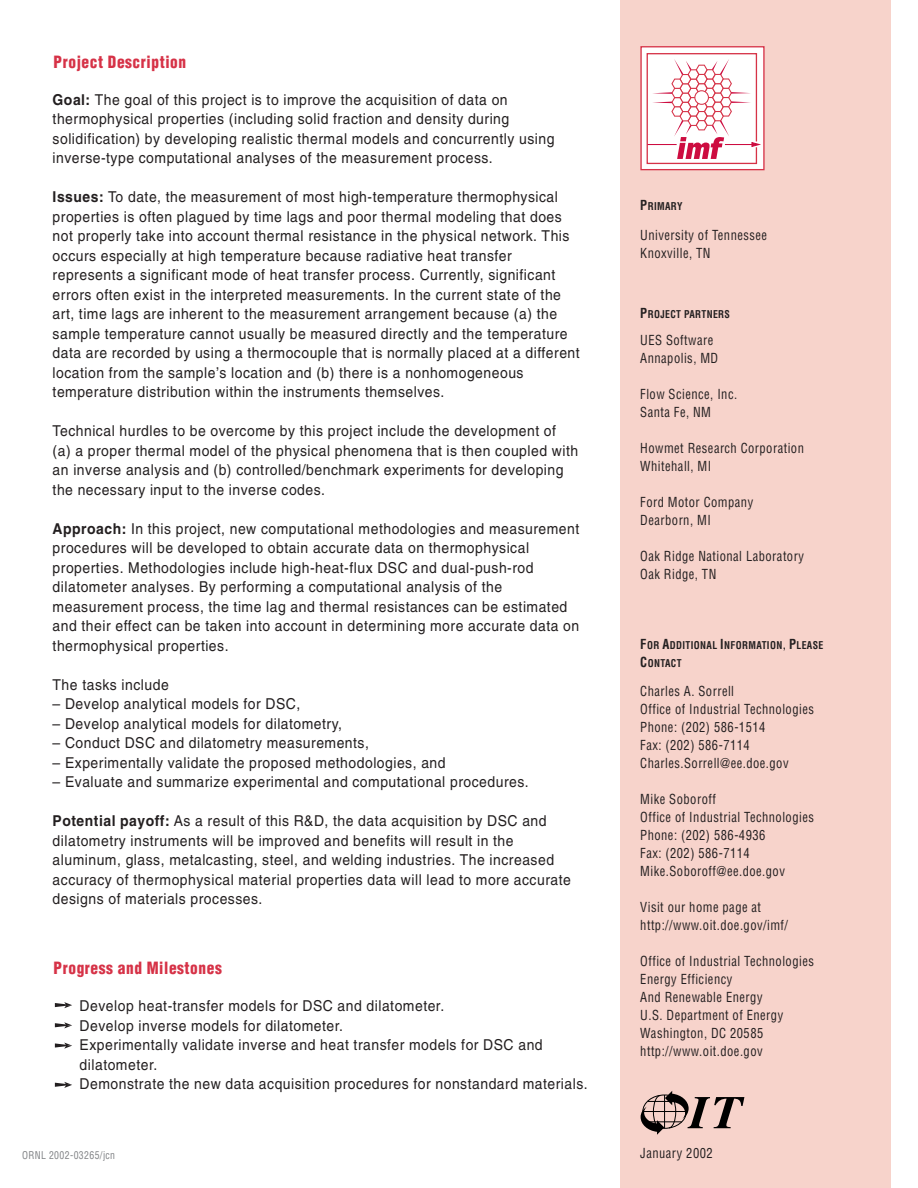
<style>
.page{position:relative;width:918px;height:1188px;background:#fff}
.page>*{position:absolute;margin:0;border:0;box-sizing:border-box;transform-origin:0 0}
.t1{font:900 condensed 16.5px "Helvetica";letter-spacing:.035em;color:#d63247;scale:.93 1}
.t2{font:15px/19.5px "Helvetica";letter-spacing:.035em;color:#231f20;scale:.93 1}
.t3{font:condensed 13.5px/18px "Helvetica";letter-spacing:.035em;color:#231f20;scale:.93 1}
.t4{font:700 condensed 10.5px/18px "Helvetica";letter-spacing:.035em;color:#231f20;scale:.93 1}
.t5{font:condensed 10.5px "Helvetica";letter-spacing:.035em;color:#808285;scale:.93 1}
.s1{font-weight:700}
.s2{font-size:13.5px}
</style>
<div class="page">
<div style="left:621px;top:0;width:270px;height:1188px;background:#f7d3cb"></div>
<div style="left:640px;top:46px;width:125px;height:124px;background:#fff;border:1px solid #d63247"></div>
<svg style="left:646px;top:53px;width:115px;height:112px"></svg>
<svg style="left:694px;top:90px;width:15px;height:15px"></svg>
<svg style="left:641px;top:1091px;width:103px;height:44px"></svg>
<svg style="left:55px;top:1002px;width:17px;height:6px"></svg>
<svg style="left:55px;top:1022px;width:17px;height:6px"></svg>
<svg style="left:55px;top:1043px;width:17px;height:6px"></svg>
<svg style="left:55px;top:1082px;width:17px;height:6px"></svg>
<p class="t1" style="left:54px;top:51px;width:144px">Project Description</p>
<p class="t2" style="left:53px;top:91px;width:541px"><span class="s1">Goal:</span> The goal of this project is to improve the acquisition of data on thermophysical properties (including solid fraction and density during solidification) by developing realistic thermal models and concurrently using inverse-type computational analyses of the measurement process.</p>
<p class="t2" style="left:53px;top:189px;width:568px"><span class="s1">Issues:</span> To date, the measurement of most high-temperature thermophysical properties is often plagued by time lags and poor thermal modeling that does not properly take into account thermal resistance in the physical network. This occurs especially at high temperature because radiative heat transfer represents a significant mode of heat transfer process. Currently, significant errors often exist in the interpreted measurements. In the current state of the art, time lags are inherent to the measurement arrangement because (a) the sample temperature cannot usually be measured directly and the temperature data are recorded by using a thermocouple that is normally placed at a different location from the sample’s location and (b) there is a nonhomogeneous temperature distribution within the instruments themselves.</p>
<p class="t2" style="left:53px;top:423px;width:567px">Technical hurdles to be overcome by this project include the development of<br>(a) a proper thermal model of the physical phenomena that is then coupled with an inverse analysis and (b) controlled/benchmark experiments for developing the necessary input to the inverse codes.</p>
<p class="t2" style="left:53px;top:520px;width:568px"><span class="s1">Approach:</span> In this project, new computational methodologies and measurement procedures will be developed to obtain accurate data on thermophysical properties. Methodologies include high-heat-flux DSC and dual-push-rod dilatometer analyses. By performing a computational analysis of the measurement process, the time lag and thermal resistances can be estimated and their effect can be taken into account in determining more accurate data on thermophysical properties.</p>
<p class="t2" style="left:53px;top:676px;width:126px">The tasks include</p>
<p class="t2" style="left:53px;top:696px;width:268px">– Develop analytical models for DSC,</p>
<p class="t2" style="left:53px;top:715px;width:313px">– Develop analytical models for dilatometry,</p>
<p class="t2" style="left:53px;top:735px;width:342px">– Conduct DSC and dilatometry measurements,</p>
<p class="t2" style="left:53px;top:754px;width:424px">– Experimentally validate the proposed methodologies, and</p>
<p class="t2" style="left:53px;top:774px;width:513px">– Evaluate and summarize experimental and computational procedures.</p>
<p class="t2" style="left:53px;top:813px;width:559px"><span class="s1">Potential payoff:</span> As a result of this R&amp;D, the data acquisition by DSC and dilatometry instruments will be improved and benefits will result in the aluminum, glass, metalcasting, steel, and welding industries. The increased accuracy of thermophysical material properties data will lead to more accurate designs of materials processes.</p>
<p class="t1" style="left:54px;top:957px;width:182px">Progress and Milestones</p>
<p class="t2" style="left:80px;top:998px;width:548px">Develop heat-transfer models for DSC and dilatometer.<br>Develop inverse models for dilatometer.<br>Experimentally validate inverse and heat transfer models for DSC and dilatometer.<br>Demonstrate the new data acquisition procedures for nonstandard materials.</p>
<p class="t5" style="left:22px;top:1151px;width:101px">ORNL 2002-03265/jcn</p>
<p class="t4" style="left:640px;top:198px;width:47px"><span class="s2">P</span>RIMARY</p>
<p class="t3" style="left:640px;top:227px;width:138px">University of Tennessee<br>Knoxville, TN</p>
<p class="t4" style="left:640px;top:306px;width:98px"><span class="s2">P</span>ROJECT PARTNERS</p>
<p class="t3" style="left:640px;top:332px;width:85px">UES Software<br>Annapolis, MD</p>
<p class="t3" style="left:640px;top:386px;width:106px">Flow Science, Inc.<br>Santa Fe, NM</p>
<p class="t3" style="left:640px;top:440px;width:178px">Howmet Research Corporation<br>Whitehall, MI</p>
<p class="t3" style="left:640px;top:494px;width:123px">Ford Motor Company<br>Dearborn, MI</p>
<p class="t3" style="left:640px;top:548px;width:178px">Oak Ridge National Laboratory<br>Oak Ridge, TN</p>
<p class="t4" style="left:640px;top:638px;width:198px"><span class="s2">F</span>OR <span class="s2">A</span>DDITIONAL <span class="s2">I</span>NFORMATION, <span class="s2">P</span>LEASE<br><span class="s2">C</span>ONTACT</p>
<p class="t3" style="left:640px;top:683px;width:188px">Charles A. Sorrell<br>Office of Industrial Technologies<br>Phone: (202) 586-1514<br>Fax: (202) 586-7114<br>Charles.Sorrell@ee.doe.gov</p>
<p class="t3" style="left:640px;top:791px;width:188px">Mike Soboroff<br>Office of Industrial Technologies<br>Phone: (202) 586-4936<br>Fax: (202) 586-7114<br>Mike.Soboroff@ee.doe.gov</p>
<p class="t3" style="left:640px;top:899px;width:160px">Visit our home page at http://www.oit.doe.gov/imf/</p>
<p class="t3" style="left:640px;top:953px;width:188px">Office of Industrial Technologies<br>Energy Efficiency<br>And Renewable Energy<br>U.S. Department of Energy<br>Washington, DC 20585 http://www.oit.doe.gov</p>
<p class="t3" style="left:640px;top:1146px;width:79px">January 2002</p>
</div>
